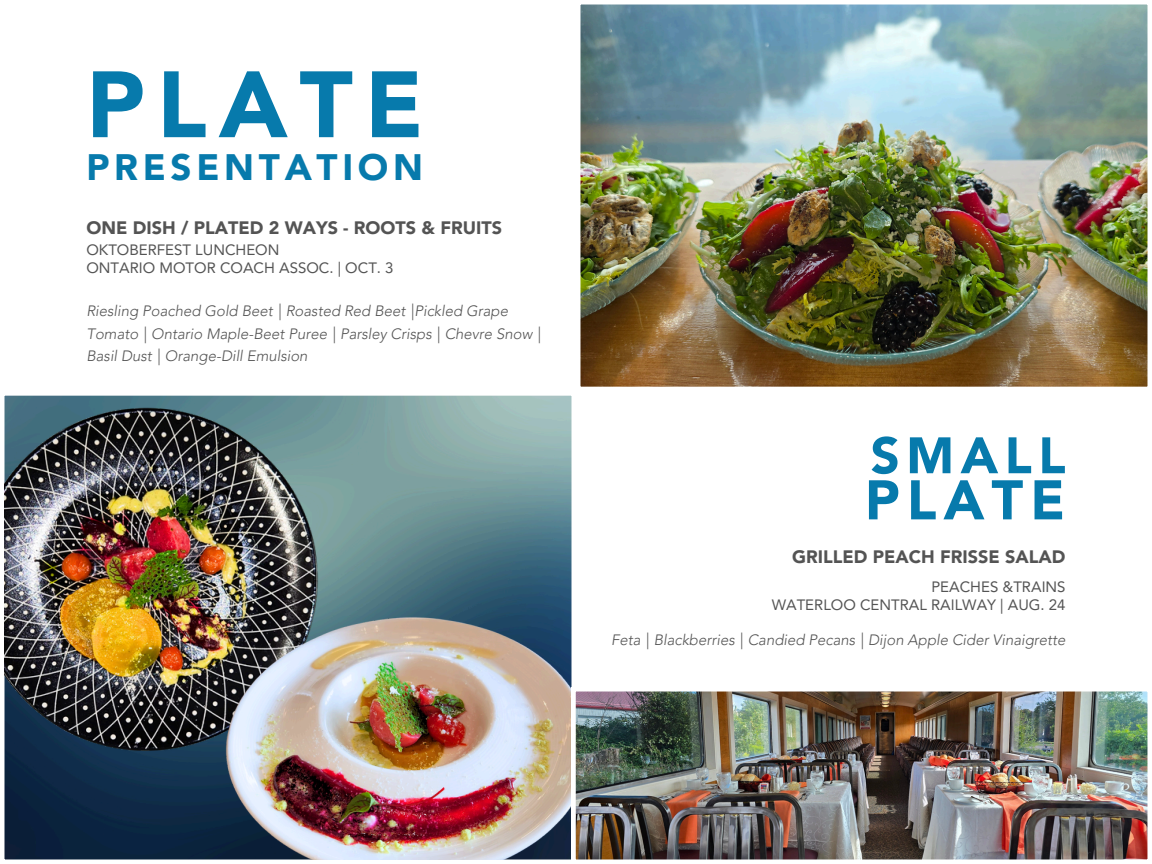
<style>
.page{position:relative;width:1152px;height:864px;background:#fff}
.page>*{position:absolute;margin:0;border:0;box-sizing:border-box;transform-origin:0 0}
.t1{font:900 93px "Avenir LT Pro";letter-spacing:.13em;color:#077aac}
.t2{font:900 55.2px "Avenir LT Pro";letter-spacing:.13em;color:#077aac}
.t3{font:900 50.7px "Avenir LT Pro";letter-spacing:.13em;color:#077aac}
.t4{font:900 36.75px "Avenir LT Pro";letter-spacing:.13em;color:#077aac}
.t5{font:900 18px "Avenir LT Pro";color:#545454}
.t6{font:italic 300 15px/22.5px "Avenir LT Pro";color:#545454}
.t7{font:15px/18px "Avenir LT Pro";color:#545454;text-align:right}
</style>
<div class="page">
<svg style="left:4px;top:395px;width:568px;height:465px;background:#5a7983"></svg>
<img style="left:4px;top:395px;width:330px;height:382px">
<img style="left:219px;top:542px;width:352px;height:317px">
<img style="left:580px;top:4px;width:568px;height:383px">
<img style="left:571px;top:687px;width:577px;height:173px">
<p class="t1" style="left:86px;top:67px;width:338px">PLATE</p>
<p class="t4" style="left:86px;top:152px;width:338px">PRESENTATION</p>
<p class="t5" style="left:86px;top:220px;width:417px">ONE DISH / PLATED 2 WAYS - ROOTS &amp; FRUITS</p>
<p class="t7" style="left:86px;top:242px;width:309px;text-align:left">OKTOBERFEST LUNCHEON<br>ONTARIO MOTOR COACH ASSOC. | OCT. 3</p>
<h2 class="t6" style="left:86px;top:301px;width:456px">Riesling Poached Gold Beet | Roasted Red Beet |Pickled Grape<br>Tomato | Ontario Maple-Beet Puree | Parsley Crisps | Chevre Snow |<br>Basil Dust | Orange-Dill Emulsion</h2>
<h3 class="t3" style="left:871px;top:435px;width:196px">SMALL</h3>
<h3 class="t2" style="left:865px;top:478px;width:202px">PLATE</h3>
<h4 class="t5" style="left:792px;top:550px;width:275px">GRILLED PEACH FRISSE SALAD</h4>
<p class="t7" style="left:772px;top:579px;width:295px">PEACHES &amp;TRAINS<br>WATERLOO CENTRAL RAILWAY | AUG. 24</p>
<p class="t6" style="left:611px;top:629px;width:456px">Feta | Blackberries | Candied Pecans | Dijon Apple Cider Vinaigrette</p>
</div>
